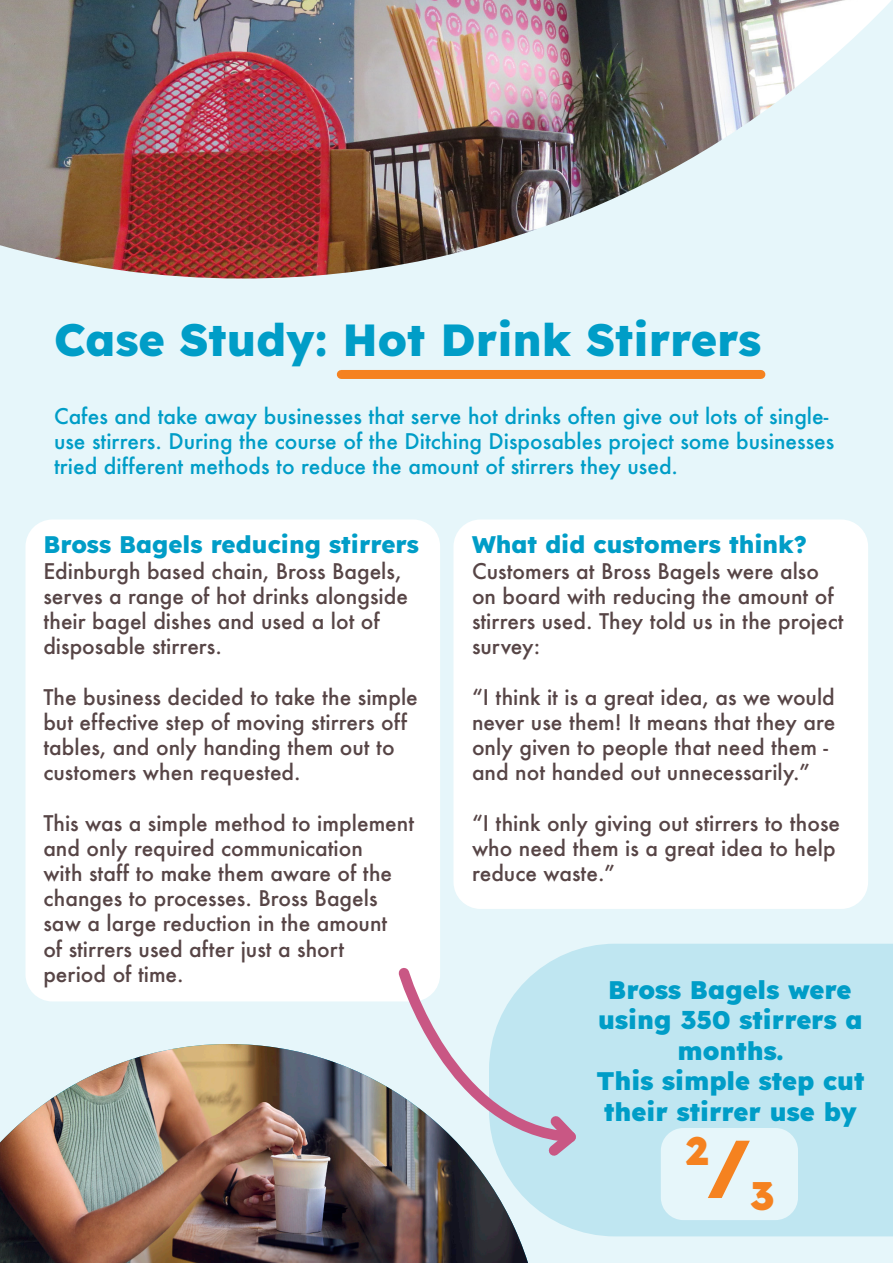
<style>
.page{position:relative;width:893px;height:1263px;background:#e6f6fa}
.page>*{position:absolute;margin:0;border:0;box-sizing:border-box;transform-origin:0 0}
.t1{font:800 45px "Lexend";color:#009dc7}
.t2{font:900 39.3px "Lexend";color:#f58220}
.t3{font:900 25.5px/30.6px "Lexend";color:#009dc7;text-align:center}
.t4{font:800 24px "Lexend";color:#009dc7}
.t5{font:500 21px/25.2px "Futura";color:#574546}
.t6{font:500 21px/25.2px "Futura";color:#009dc7}
.s1{font-size:67.5px}
</style>
<div class="page">
<div style="left:26px;top:519px;width:414px;height:482px;background:#fff;border-radius:27px"></div>
<div style="left:453px;top:519px;width:415px;height:390px;background:#fff;border-radius:27px"></div>
<img style="left:0;top:1044px;width:528px;height:219px">
<img style="left:0;top:0;width:891px;height:279px">
<div style="left:341px;top:370px;width:420px;height:9px;background:#f58220"></div>
<div style="left:489px;top:944px;width:404px;height:292px;background:#bfe6f1"></div>
<div style="left:661px;top:1128px;width:137px;height:92px;background:#e6f6fa;border-radius:23px"></div>
<svg style="left:393px;top:962px;width:193px;height:203px"></svg>
<p class="t1" style="left:54px;top:307px;width:709px">Case Study: Hot Drink Stirrers</p>
<p class="t6" style="left:54px;top:403px;width:782px">Cafes and take away businesses that serve hot drinks often give out lots of single&shy;use stirrers. During the course of the Ditching Disposables project some businesses tried different methods to reduce the amount of stirrers they used.</p>
<p class="t4" style="left:43px;top:527px;width:377px">Bross Bagels reducing stirrers</p>
<p class="t5" style="left:43px;top:558px;width:366px">Edinburgh based chain, Bross Bagels, serves a range of hot drinks alongside their bagel dishes and used a lot of disposable stirrers.</p>
<p class="t5" style="left:43px;top:684px;width:376px">The business decided to take the simple but effective step of moving stirrers off tables, and only handing them out to customers when requested.</p>
<p class="t5" style="left:43px;top:810px;width:372px">This was a simple method to implement and only required communication<br>with staff to make them aware of the changes to processes. Bross Bagels saw a large reduction in the amount</p>
<p class="t5" style="left:43px;top:936px;width:302px">of stirrers used after just a short</p>
<p class="t5" style="left:43px;top:961px;width:142px">period of time.</p>
<p class="t4" style="left:472px;top:527px;width:336px">What did customers think?</p>
<p class="t5" style="left:472px;top:558px;width:373px">Customers at Bross Bagels were also on board with reducing the amount of stirrers used. They told us in the project survey:</p>
<p class="t5" style="left:472px;top:684px;width:365px">“I think it is a great idea, as we would never use them! It means that they are only given to people that need them - and not handed out unnecessarily.”</p>
<p class="t5" style="left:472px;top:810px;width:370px">“I think only giving out stirrers to those who need them is a great idea to help reduce waste.”</p>
<p class="t3" style="left:598px;top:972px;width:266px">Bross Bagels were using 350 stirrers a months.</p>
<p class="t3" style="left:596px;top:1064px;width:270px">This simple step cut their stirrer use by</p>
<p class="t2" style="left:686px;top:1145px;width:90px">2<span class="s1">/</span>3</p>
</div>
